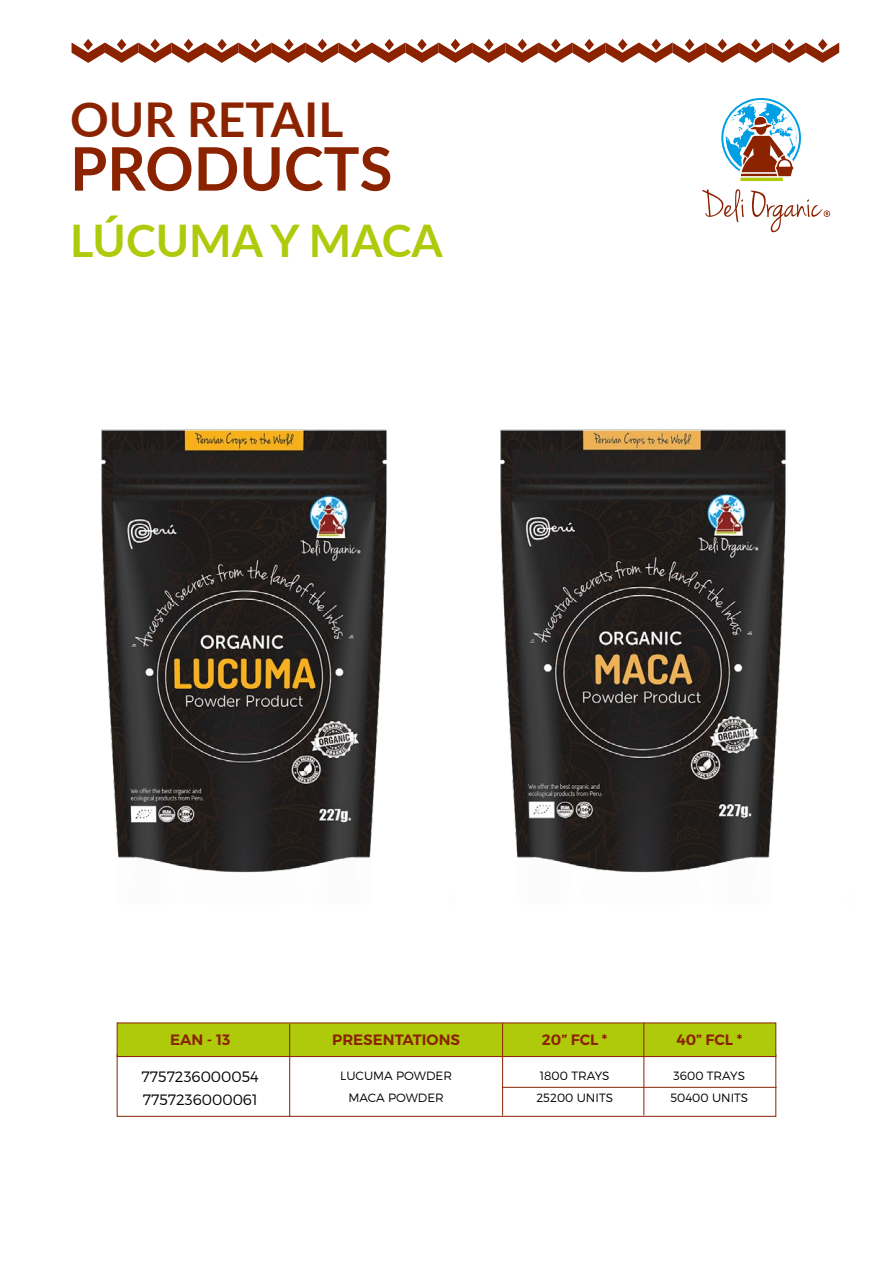
<style>
.page{position:relative;width:893px;height:1263px;background:#fff}
.page>*{position:absolute;margin:0;border:0;box-sizing:border-box;transform-origin:0 0}
.t1{font:700 60px "Lato";color:#8b2301}
.t2{font:700 48px "Lato";color:#8b2301}
.t3{font:700 45px "Lato";color:#afca0b}
.t4{font:600 15px "Montserrat";color:#8b2301}
.t5{font:300 15px/22.5px "Montserrat";color:#000}
.t6{font:300 12px/22.5px "Montserrat";color:#000}
</style>
<div class="page">
<svg style="left:72px;top:39px;width:767px;height:24px"></svg>
<div style="left:117px;top:1054px;width:659px;height:63px;border:1px solid #8b2301"></div>
<div style="left:117px;top:1023px;width:659px;height:34px;background:#afca0b;border:1px solid #8b2301"></div>
<hr style="left:289px;top:1024px;width:1px;height:93px;background:#8b2301">
<hr style="left:502px;top:1023px;width:1px;height:92px;background:#8b2301">
<hr style="left:643px;top:1023px;width:1px;height:92px;background:#8b2301">
<img style="left:101px;top:429px;width:286px;height:444px">
<img style="left:500px;top:429px;width:286px;height:444px">
<svg style="left:702px;top:98px;width:128px;height:134px"></svg>
<hr style="left:503px;top:1087px;width:274px;height:1px;background:#8b2301">
<h2 class="t2" style="left:70px;top:84px;width:275px">OUR RETAIL</h2>
<h1 class="t1" style="left:70px;top:125px;width:324px">PRODUCTS</h1>
<h3 class="t3" style="left:70px;top:207px;width:374px">LÚCUMA Y MACA</h3>
<p class="t4" style="left:170px;top:1031px;width:62px">EAN - 13</p>
<p class="t5" style="left:142px;top:1065px;width:119px">7757236000054<br>7757236000061</p>
<p class="t4" style="left:332px;top:1031px;width:129px">PRESENTATIONS</p>
<p class="t6" style="left:340px;top:1064px;width:113px;text-align:center">LUCUMA POWDER<br>MACA POWDER</p>
<p class="t4" style="left:542px;top:1031px;width:67px">20” FCL *</p>
<p class="t6" style="left:536px;top:1064px;width:78px">1800 TRAYS<br>25200 UNITS</p>
<p class="t4" style="left:676px;top:1031px;width:67px">40” FCL *</p>
<p class="t6" style="left:670px;top:1064px;width:79px">3600 TRAYS<br>50400 UNITS</p>
</div>
